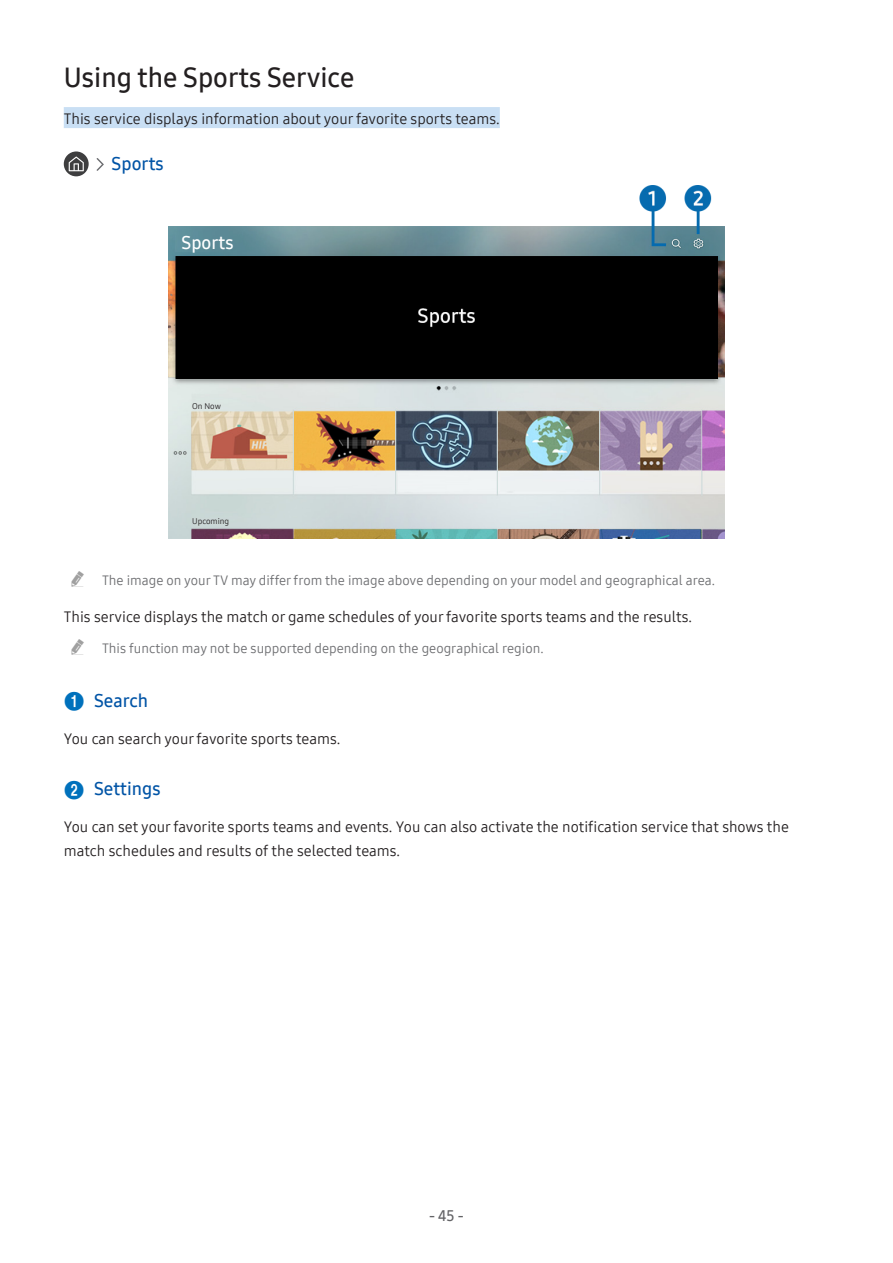
<style>
.page{position:relative;width:893px;height:1263px;background:#fff}
.page>*{position:absolute;margin:0;border:0;box-sizing:border-box;transform-origin:0 0}
.Heading1{font:27px "Samsung One 600";color:#231f20}
.Description-navi{font:18px "Samsung One 600";color:#0154a6}
.Description-Cell{font:18px "Samsung One 600";color:#fff}
.Description{font:15px/24px "Samsung One 400";color:#231f20}
.Heading1-Info{font:15px "Samsung One 400";color:#231f20}
.t1{font:15px "Samsung One 600";color:#636366}
.t2{font:13.5px "Samsung One 400";color:#6c6d70}
.Description-Cell-2{font:8.25px "Samsung One 400";color:#231f20}
.s1{font-family:"Numberblackfilled";font-size:19.5px;color:#0071bc}
</style>
<div class="page">
<div style="left:64px;top:107px;width:436px;height:21px;background:#c9dff4"></div>
<svg style="left:64px;top:151px;width:25px;height:25px"></svg>
<svg style="left:69px;top:156px;width:15px;height:15px"></svg>
<svg style="left:97px;top:158px;width:7px;height:13px"></svg>
<img style="left:169px;top:185px;width:555px;height:353px">
<p class="Heading1" style="left:64px;top:59px;width:292px">Using the Sports Service</p>
<p class="Heading1-Info" style="left:64px;top:108px;width:438px">This service displays information about your favorite sports teams.</p>
<p class="Description-navi" style="left:112px;top:152px;width:54px">Sports</p>
<p class="Description-Cell" style="left:182px;top:231px;width:54px">Sports</p>
<p class="Description-Cell-2" style="left:192px;top:400px;width:30px">On Now</p>
<p class="Description-Cell-2" style="left:192px;top:516px;width:38px">Upcoming</p>
<p class="t2" style="left:102px;top:571px;width:614px">The image on your TV may differ from the image above depending on your model and geographical area.</p>
<p class="Description" style="left:64px;top:604px;width:630px">This service displays the match or game schedules of your favorite sports teams and the results.</p>
<p class="t2" style="left:102px;top:639px;width:443px">This function may not be supported depending on the geographical region.</p>
<p class="Description-navi" style="left:64px;top:688px;width:86px"><span class="s1">1</span> Search</p>
<p class="Description" style="left:64px;top:726px;width:278px">You can search your favorite sports teams.</p>
<p class="Description-navi" style="left:64px;top:777px;width:98px"><span class="s1">2</span> Settings</p>
<p class="Description" style="left:64px;top:815px;width:727px">You can set your favorite sports teams and events. You can also activate the notification service that shows the match schedules and results of the selected teams.</p>
<p class="t1" style="left:429px;top:1205px;width:36px">- 45 -</p>
</div>
